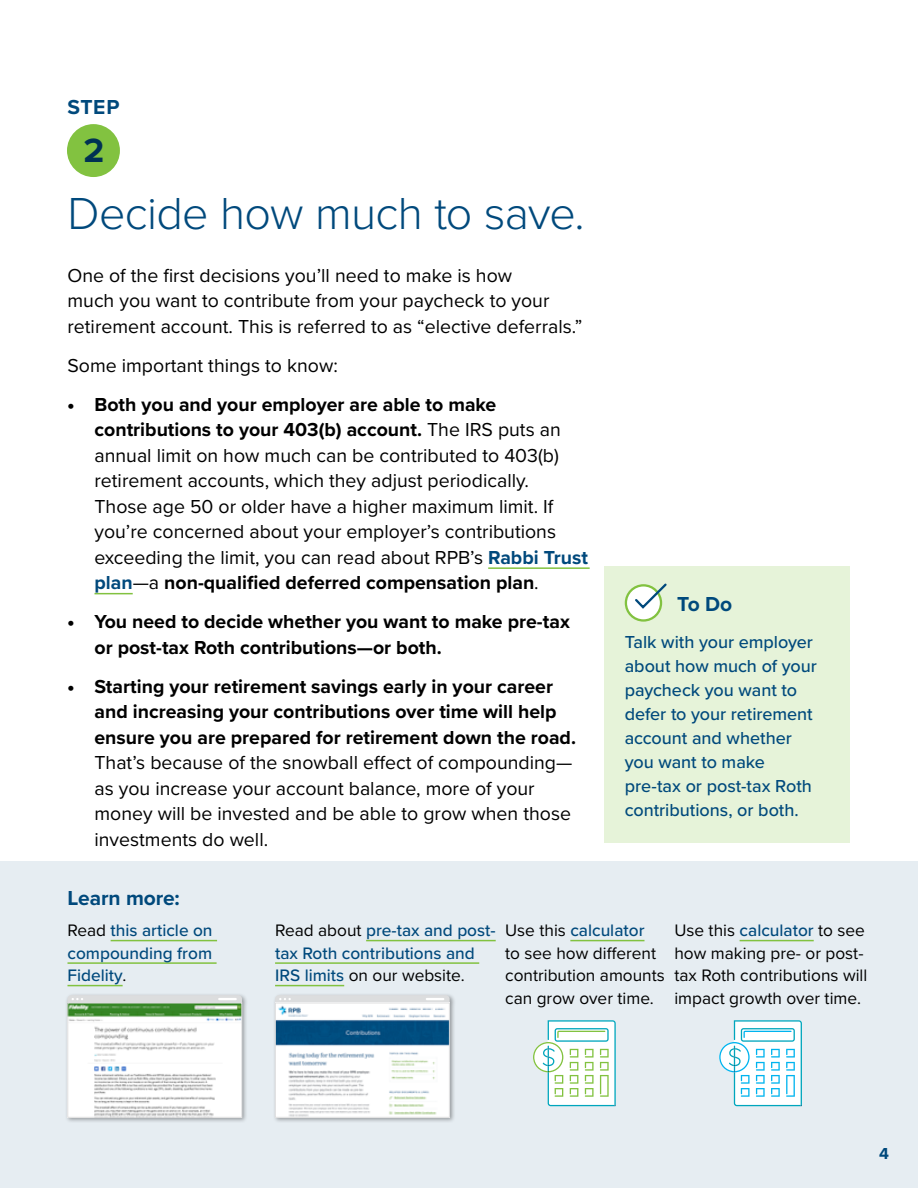
<style>
.page{position:relative;width:918px;height:1188px;background:#fff}
.page>*{position:absolute;margin:0;border:0;box-sizing:border-box;transform-origin:0 0}
.t1{font:300 46.5px "Proxima Nova";letter-spacing:-.015em;color:#00497c}
.t2{font:700 34.95px "Proxima Nova";color:#003153}
.t3{font:700 21px "Proxima Nova";letter-spacing:-.005em;color:#00497c}
.t4{font:19.5px/25.5px "Proxima Nova";color:#000}
.t5{font:700 19.5px/25.5px "Proxima Nova";color:#000}
.t6{font:500 18px/24px "Proxima Nova";letter-spacing:-.005em;color:#00497c}
.t7{font:17.25px/22.5px "Proxima Nova";color:#000}
.t8{font:500 17.25px/22.5px "Proxima Nova";color:#00497c;text-align:justify}
.t9{font:700 16.5px "Proxima Nova";color:#00497c}
.s1{font-weight:900}
.s2{font-weight:700}
.s3{font-weight:700;color:#00497c}
.s4{font-weight:400;color:#000}
.s5{font-weight:500;color:#00497c}
</style>
<div class="page">
<hr style="left:488px;top:567px;width:102px;height:2px;background:#82c240">
<hr style="left:94px;top:593px;width:39px;height:1px;background:#82c240">
<div style="left:67px;top:124px;width:53px;height:53px;background:#82c240;border-radius:50%"></div>
<div style="left:604px;top:566px;width:246px;height:277px;background:#e6f3d9"></div>
<svg style="left:626px;top:585px;width:35px;height:35px"></svg>
<div style="left:625px;top:584px;width:37px;height:38px;border:2px solid #82c240;border-radius:50%"></div>
<svg style="left:633px;top:583px;width:34px;height:27px"></svg>
<div style="left:1px;top:862px;width:917px;height:326px;background:#e6edf2"></div>
<hr style="left:111px;top:940px;width:106px;height:1px;background:#82c240">
<hr style="left:68px;top:962px;width:149px;height:2px;background:#82c240">
<hr style="left:68px;top:985px;width:55px;height:1px;background:#82c240">
<hr style="left:366px;top:940px;width:130px;height:1px;background:#82c240">
<hr style="left:275px;top:962px;width:204px;height:2px;background:#82c240">
<hr style="left:275px;top:985px;width:69px;height:1px;background:#82c240">
<hr style="left:570px;top:940px;width:75px;height:1px;background:#82c240">
<hr style="left:740px;top:940px;width:74px;height:1px;background:#82c240">
<svg style="left:533px;top:1020px;width:83px;height:86px;background:#daefe4"></svg>
<div style="left:65px;top:992px;width:183px;height:131px;background:#000;opacity:.35"></div>
<svg style="left:68px;top:995px;width:174px;height:8px"></svg>
<img style="left:70px;top:1005px;width:170px;height:111px">
<div style="left:68px;top:1003px;width:174px;height:115px;border:1px solid #ddddde"></div>
<div style="left:272px;top:992px;width:184px;height:131px;background:#000;opacity:.35"></div>
<svg style="left:275px;top:995px;width:175px;height:8px"></svg>
<img style="left:277px;top:1005px;width:171px;height:111px">
<div style="left:275px;top:1003px;width:175px;height:115px;border:1px solid #ddddde"></div>
<svg style="left:719px;top:1020px;width:83px;height:86px"></svg>
<p class="t3" style="left:67px;top:91px;width:53px">STEP</p>
<h2 class="t2" style="left:83px;top:124px;width:22px">2</h2>
<h1 class="t1" style="left:68px;top:179px;width:519px">Decide how much to save.</h1>
<p class="t4" style="left:68px;top:262px;width:516px">One of the first decisions you’ll need to make is how<br>much you want to contribute from your paycheck to your retirement account. This is referred to as “elective deferrals.”</p>
<p class="t4" style="left:68px;top:352px;width:272px">Some important things to know:</p>
<p class="t4" style="left:95px;top:391px;width:495px;text-indent:-27px"><span class="s1">•</span> <span class="s2">Both you and your employer are able to make contributions to your 403(b) account.</span> The IRS puts an annual limit on how much can be contributed to 403(b) retirement accounts, which they adjust periodically.<br>Those age 50 or older have a higher maximum limit. If you’re concerned about your employer’s contributions exceeding the limit, you can read about RPB’s <span class="s3">Rabbi Trust plan</span>—a <span class="s2">non-qualified deferred compensation plan</span>.</p>
<p class="t5" style="left:95px;top:609px;width:477px;text-indent:-27px"><span class="s1">•</span> You need to decide whether you want to make pre-tax or post-tax Roth contributions—or both.</p>
<p class="t5" style="left:95px;top:673px;width:483px;text-indent:-27px"><span class="s1">•</span> Starting your retirement savings early in your career and increasing your contributions over time will help ensure you are prepared for retirement down the road.</p>
<p class="t4" style="left:95px;top:749px;width:479px">That’s because of the snowball effect of compounding— as you increase your account balance, more of your money will be invested and be able to grow when those investments do well.</p>
<p class="t3" style="left:68px;top:882px;width:114px">Learn more:</p>
<p class="t3" style="left:677px;top:589px;width:57px">To Do</p>
<p class="t6" style="left:625px;top:629px;width:194px">Talk with your employer about how much of your paycheck you want to defer to your retirement account and whether you want to make pre-tax or post-tax Roth contributions, or both.</p>
<p class="t8" style="left:68px;top:918px;width:147px"><span class="s4">Read</span> this article on compounding from Fidelity<span class="s4">.</span></p>
<p class="t8" style="left:275px;top:918px;width:222px;text-align:left"><span class="s4">Read about</span> pre-tax and post&shy;tax Roth contributions and<br>IRS limits <span class="s4">on our website.</span></p>
<p class="t7" style="left:505px;top:918px;width:161px">Use this <span class="s5">calculator<br></span>to see how different contribution amounts can grow over time.</p>
<p class="t7" style="left:674px;top:918px;width:194px">Use this <span class="s5">calculator</span> to see how making pre- or post&shy;tax Roth contributions will impact growth over time.</p>
<p class="t9" style="left:879px;top:1141px;width:11px">4</p>
</div>
